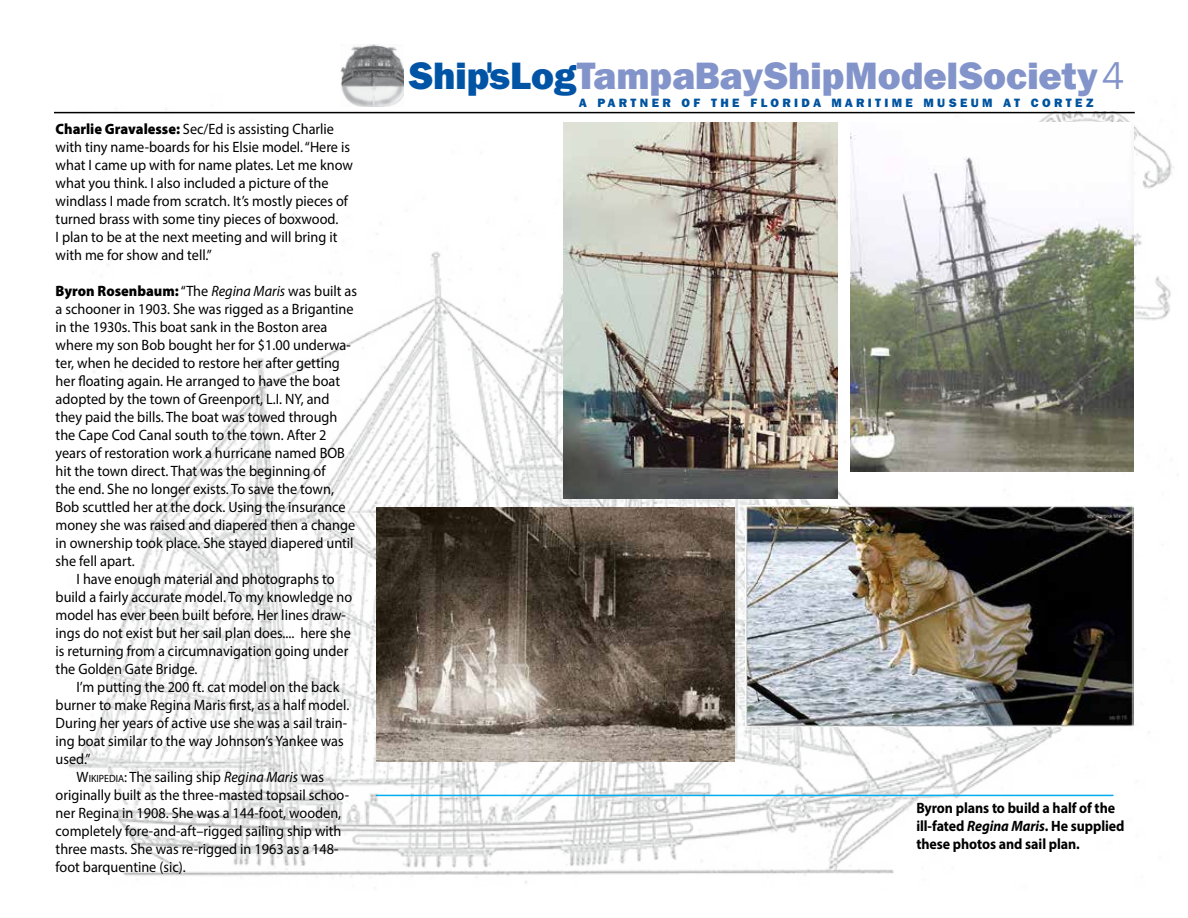
<style>
.page{position:relative;width:1188px;height:918px;background:#fff}
.page>*{position:absolute;margin:0;border:0;box-sizing:border-box;transform-origin:0 0}
.t1{font:800 37.95px "Franklin Gothic IT Cby BT";color:#8394ca}
.t2{font:15px/18px "Myriad Pro";color:#000;scale:.95 1}
.t3{font:700 15px/18px "Myriad Pro";letter-spacing:-.005em;color:#000;scale:.93 1}
.t4{font:900 15px "Myriad Pro";color:#000;scale:.95 1}
.t5{font:800 12px "Franklin Gothic IT Cby BT";letter-spacing:.28em;color:#00539f}
.s1{font-weight:900}
.s2{font-weight:400}
.s3{font-weight:400;font-style:italic}
.s4{font-style:inherit}
.s5{font-size:10.5px}
.s6{font-style:italic}
.s7{color:#0054a6}
</style>
<div class="page">
<img style="left:54px;top:106px;width:1125px;height:778px">
<hr style="left:54px;top:112px;width:1081px;height:1px;background:#000">
<div style="left:579px;top:97px;width:537px;height:14px;background:#fff"></div>
<img style="left:340px;top:45px;width:64px;height:61px">
<img style="left:851px;top:123px;width:282px;height:348px">
<img style="left:376px;top:507px;width:359px;height:255px">
<img style="left:563px;top:123px;width:275px;height:375px">
<img style="left:746px;top:506px;width:388px;height:220px">
<hr style="left:376px;top:795px;width:737px;height:1px;background:#00aeef">
<p class="t2" style="left:56px;top:120px;width:315px"><span class="s1">Charlie Gravalesse:</span> Sec/Ed is assisting Charlie with tiny name-boards for his Elsie model. “Here is what I came up with for name plates. Let me know what you think. I also included a picture of the windlass I made from scratch. It’s mostly pieces of turned brass with some tiny pieces of boxwood.<br>I plan to be at the next meeting and will bring it with me for show and tell.”</p>
<p class="t4" style="left:56px;top:281px;width:319px">Byron Rosenbaum: <span class="s2">“The</span> <span class="s3">Regina Maris</span> <span class="s2">was built as</span></p>
<p class="t2" style="left:56px;top:300px;width:315px">a schooner in 1903. She was rigged as a Brigantine</p>
<p class="t2" style="left:56px;top:318px;width:288px">in the 1930s. This boat sank in the Boston area</p>
<p class="t2" style="left:56px;top:336px;width:312px">where my son Bob bought her for $1.00 underwa-</p>
<p class="t2" style="left:56px;top:354px;width:301px">ter, when he decided to restore her after getting</p>
<p class="t2" style="left:56px;top:372px;width:301px">her floating again. He arranged to have the boat</p>
<p class="t2" style="left:56px;top:390px;width:290px">adopted by the town of Greenport, L.I. NY, and</p>
<p class="t2" style="left:56px;top:408px;width:298px">they paid the bills. The boat was towed through</p>
<p class="t2" style="left:56px;top:426px;width:287px">the Cape Cod Canal south to the town. After 2</p>
<p class="t2" style="left:56px;top:444px;width:306px">years of restoration work a hurricane named BOB</p>
<p class="t2" style="left:56px;top:462px;width:286px">hit the town direct. That was the beginning of</p>
<p class="t2" style="left:56px;top:480px;width:295px">the end. She no longer exists. To save the town,</p>
<p class="t2" style="left:56px;top:498px;width:307px">Bob scuttled her at the dock. Using the insurance</p>
<p class="t2" style="left:56px;top:516px;width:317px">money she was raised and diapered then a change</p>
<p class="t2" style="left:56px;top:534px;width:315px">in ownership took place. She stayed diapered until</p>
<p class="t2" style="left:56px;top:552px;width:85px">she fell apart.</p>
<p class="t2" style="left:77px;top:570px;width:273px">I have enough material and photographs to</p>
<p class="t2" style="left:56px;top:588px;width:314px">build a fairly accurate model. To my knowledge no</p>
<p class="t2" style="left:56px;top:606px;width:307px">model has ever been built before. Her lines draw-</p>
<p class="t2" style="left:56px;top:624px;width:312px">ings do not exist but her sail plan does.... here she</p>
<p class="t2" style="left:56px;top:642px;width:310px">is returning from a circumnavigation going under</p>
<p class="t2" style="left:56px;top:660px;width:151px">the Golden Gate Bridge.</p>
<p class="t2" style="left:77px;top:678px;width:278px">I’m putting the 200 ft. cat model on the back</p>
<p class="t2" style="left:56px;top:696px;width:311px">burner to make Regina Maris first, as a half model.</p>
<p class="t2" style="left:56px;top:714px;width:308px">During her years of active use she was a sail train-</p>
<p class="t2" style="left:56px;top:732px;width:305px">ing boat similar to the way Johnson’s Yankee was</p>
<p class="t2" style="left:56px;top:750px;width:38px">used.”</p>
<p class="t2" style="left:77px;top:768px;width:262px"><span class="s4">W</span><span class="s5">ikipedia</span>: The sailing ship <span class="s6">Regina Maris</span> was</p>
<p class="t2" style="left:56px;top:786px;width:310px">originally built as the three-masted topsail schoo-</p>
<p class="t2" style="left:56px;top:804px;width:302px">ner Regina in 1908. She was a 144-foot, wooden,</p>
<p class="t2" style="left:56px;top:822px;width:302px">completely fore-and-aft–rigged sailing ship with</p>
<p class="t2" style="left:56px;top:840px;width:299px">three masts. She was re-rigged in 1963 as a 148-</p>
<p class="t2" style="left:56px;top:858px;width:139px">foot barquentine (sic).</p>
<h1 class="t1" style="left:408px;top:52px;width:717px"><span class="s7">Ship'sLog</span>TampaBayShipModelSociety<span class="s2">4</span></h1>
<p class="t5" style="left:579px;top:95px;width:516px">A PARTNER OF THE FLORIDA MARITIME MUSEUM AT CORTEZ</p>
<p class="t3" style="left:916px;top:799px;width:225px">Byron plans to build a half of the ill-fated <span class="s6">Regina Maris</span>. He supplied these photos and sail plan.</p>
</div>
